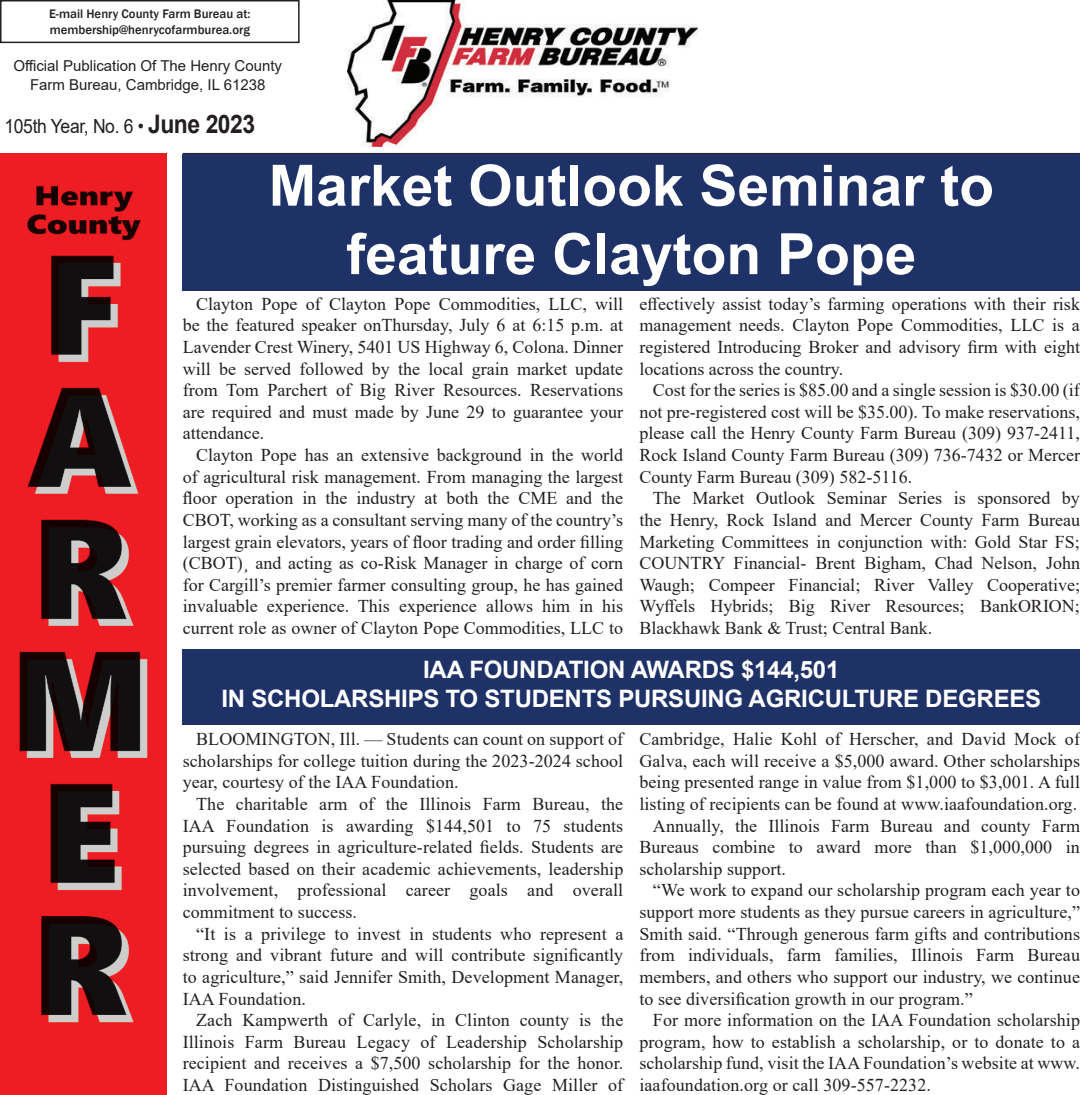
<style>
.page{position:relative;width:1080px;height:1095px;background:#fff}
.page>*{position:absolute;margin:0;border:0;box-sizing:border-box;transform-origin:0 0}
.t1{font:700 57px/68.4px "Arial";color:#fff;text-align:center}
.t2{font:700 24px/28.8px "Arial";letter-spacing:-.01em;color:#fff;text-align:center}
.t3{font:19.5px "Arial";letter-spacing:-.02em;color:#231f20;scale:.9 1}
.t4{font:18px/21.6px "Times New Roman";letter-spacing:.005em;color:#231f20;text-align:justify}
.t5{font:15px/18px "Arial";color:#231f20;text-align:center}
.t6{font:500 12.75px/15.3px "Franklin Gothic";color:#231f20}
.s1{font-weight:700;font-size:25.5px}
</style>
<div class="page">
<hr style="left:183px;top:153px;width:897px;height:1px;background:#231f20">
<img style="left:348px;top:0;width:350px;height:147px">
<img style="left:0;top:154px;width:166px;height:940px">
<div style="left:0;top:0;width:300px;height:43px;border:2px solid #231f20"></div>
<div style="left:183px;top:154px;width:897px;height:136px;background:#1f3267"></div>
<div style="left:183px;top:648px;width:897px;height:75px;background:#1f3267"></div>
<p class="t6" style="left:49px;top:7px;width:203px">E-mail Henry County Farm Bureau at: membership@henrycofarmburea.org</p>
<p class="t5" style="left:13px;top:57px;width:270px">Official Publication Of The Henry County<br>Farm Bureau, Cambridge, IL 61238</p>
<p class="t3" style="left:4px;top:112px;width:280px">105th Year, No. 6 • <span class="s1">June 2023</span></p>
<h1 class="t1" style="left:269px;top:152px;width:727px">Market Outlook Seminar to feature Clayton Pope</h1>
<p class="t4" style="left:183px;top:292px;width:442px;text-indent:14px">Clayton Pope of Clayton Pope Commodities, LLC, will be the featured speaker onThursday, July 6 at 6:15 p.m. at Lavender Crest Winery, 5401 US Highway 6, Colona. Dinner will be served followed by the local grain market update from Tom Parchert of Big River Resources. Reservations are required and must made by June 29 to guarantee your attendance.</p>
<p class="t4" style="left:183px;top:443px;width:442px;text-indent:14px">Clayton Pope has an extensive background in the world of agricultural risk management. From managing the largest floor operation in the industry at both the CME and the CBOT, working as a consultant serving many of the country’s largest grain elevators, years of floor trading and order filling (CBOT)¸ and acting as co-Risk Manager in charge of corn for Cargill’s premier farmer consulting group, he has gained invaluable experience. This experience allows him in his current role as owner of Clayton Pope Commodities, LLC to</p>
<p class="t4" style="left:639px;top:292px;width:442px">effectively assist today’s farming operations with their risk management needs. Clayton Pope Commodities, LLC is a registered Introducing Broker and advisory firm with eight locations across the country.</p>
<p class="t4" style="left:639px;top:378px;width:442px;text-indent:14px">Cost for the series is $85.00 and a single session is $30.00 (if not pre-registered cost will be $35.00). To make reservations, please call the Henry County Farm Bureau (309) 937-2411, Rock Island County Farm Bureau (309) 736-7432 or Mercer County Farm Bureau (309) 582-5116.</p>
<p class="t4" style="left:639px;top:486px;width:442px;text-indent:14px">The Market Outlook Seminar Series is sponsored by the Henry, Rock Island and Mercer County Farm Bureau Marketing Committees in conjunction with: Gold Star FS; COUNTRY Financial- Brent Bigham, Chad Nelson, John Waugh; Compeer Financial; River Valley Cooperative; Wyffels Hybrids; Big River Resources; BankORION; Blackhawk Bank &amp; Trust; Central Bank.</p>
<h2 class="t2" style="left:221px;top:655px;width:821px">IAA FOUNDATION AWARDS $144,501<br>IN SCHOLARSHIPS TO STUDENTS PURSUING AGRICULTURE DEGREES</h2>
<p class="t4" style="left:183px;top:727px;width:442px;text-indent:14px">BLOOMINGTON, Ill. — Students can count on support of scholarships for college tuition during the 2023-2024 school year, courtesy of the IAA Foundation.</p>
<p class="t4" style="left:183px;top:792px;width:442px;text-indent:14px">The charitable arm of the Illinois Farm Bureau, the IAA Foundation is awarding $144,501 to 75 students pursuing degrees in agriculture-related fields. Students are selected based on their academic achievements, leadership involvement, professional career goals and overall commitment to success.</p>
<p class="t4" style="left:183px;top:921px;width:442px;text-indent:14px">“It is a privilege to invest in students who represent a strong and vibrant future and will contribute significantly to agriculture,” said Jennifer Smith, Development Manager, IAA Foundation.</p>
<p class="t4" style="left:183px;top:1008px;width:442px;text-indent:14px">Zach Kampwerth of Carlyle, in Clinton county is the Illinois Farm Bureau Legacy of Leadership Scholarship recipient and receives a $7,500 scholarship for the honor.<br>IAA Foundation Distinguished Scholars Gage Miller of</p>
<p class="t4" style="left:639px;top:727px;width:442px">Cambridge, Halie Kohl of Herscher, and David Mock of</p>
<p class="t4" style="left:639px;top:749px;width:442px">Galva, each will receive a $5,000 award. Other scholarships</p>
<p class="t4" style="left:639px;top:770px;width:442px">being presented range in value from $1,000 to $3,001. A full</p>
<p class="t4" style="left:639px;top:792px;width:439px">listing of recipients can be found at www.iaafoundation.org.</p>
<p class="t4" style="left:653px;top:813px;width:429px">Annually, the Illinois Farm Bureau and county Farm</p>
<p class="t4" style="left:639px;top:835px;width:442px">Bureaus combine to award more than $1,000,000 in</p>
<p class="t4" style="left:639px;top:857px;width:148px">scholarship support.</p>
<p class="t4" style="left:653px;top:878px;width:429px">“We work to expand our scholarship program each year to</p>
<p class="t4" style="left:639px;top:900px;width:442px">support more students as they pursue careers in agriculture,”</p>
<p class="t4" style="left:639px;top:921px;width:442px">Smith said. “Through generous farm gifts and contributions</p>
<p class="t4" style="left:639px;top:943px;width:442px">from individuals, farm families, Illinois Farm Bureau</p>
<p class="t4" style="left:639px;top:965px;width:442px">members, and others who support our industry, we continue</p>
<p class="t4" style="left:639px;top:986px;width:335px">to see diversification growth in our program.”</p>
<p class="t4" style="left:653px;top:1008px;width:429px">For more information on the IAA Foundation scholarship</p>
<p class="t4" style="left:639px;top:1029px;width:442px">program, how to establish a scholarship, or to donate to a</p>
<p class="t4" style="left:639px;top:1051px;width:442px">scholarship fund, visit the IAA Foundation’s website at www.</p>
<p class="t4" style="left:639px;top:1073px;width:293px">iaafoundation.org or call 309-557-2232.</p>
</div>
